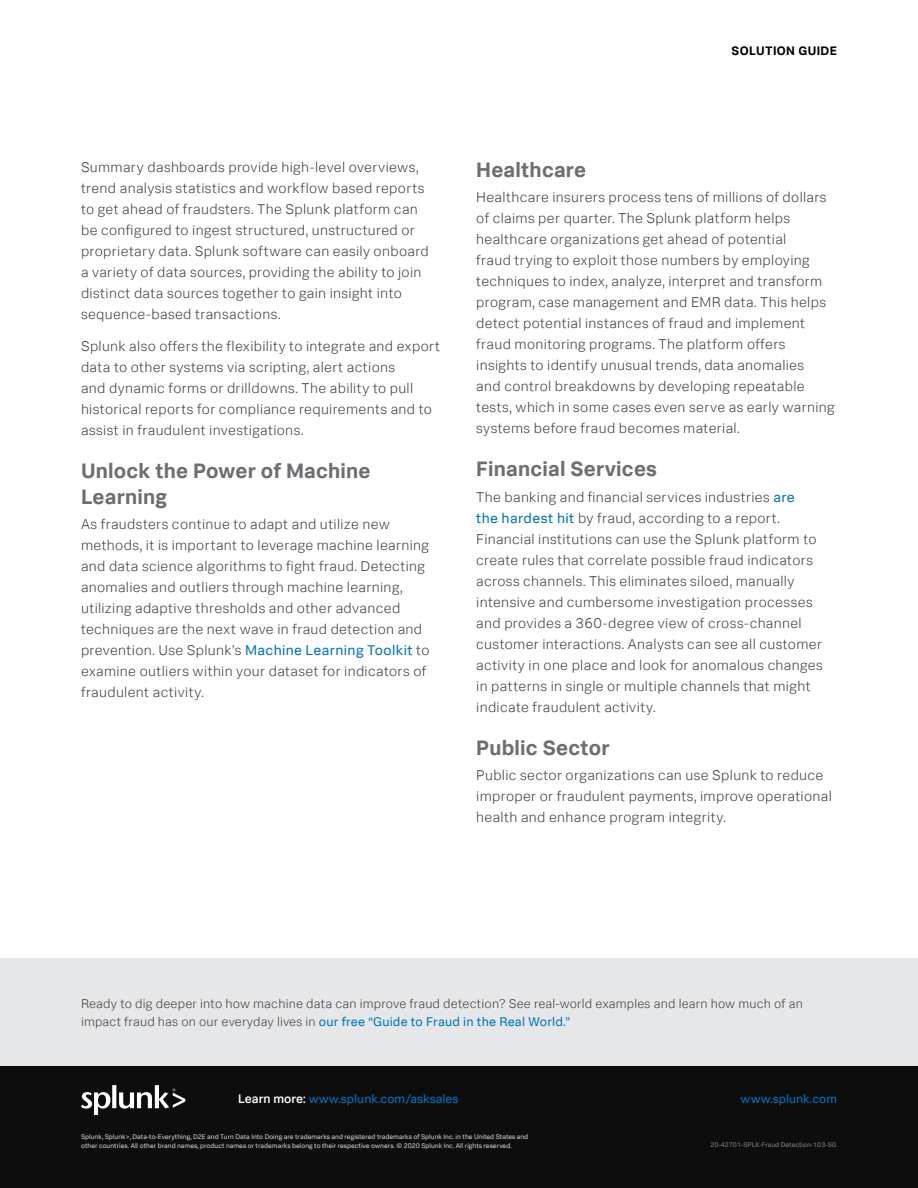
<style>
.page{position:relative;width:918px;height:1188px;background:#fff}
.page>*{position:absolute;margin:0;border:0;box-sizing:border-box;transform-origin:0 0}
.t1{font:700 21px/25.5px "Splunk Data Sans";letter-spacing:.01em;color:#6d6e71}
.t2{font:300 14.25px/21px "Splunk Data Sans";letter-spacing:.025em;color:#414042}
.t3{font:300 12.75px/17.2px "Splunk Data Sans";letter-spacing:.015em;color:#414042}
.t4{font:12.45px "Splunk Data Sans";letter-spacing:.005em;color:#0077be}
.t5{font:12.3px "Splunk Data Sans";letter-spacing:.005em;color:#0077be}
.t6{font:700 12.3px "Splunk Data Sans";letter-spacing:.03em;color:#000}
.t7{font:6.75px/8.7px "Splunk Data Sans";color:#d1d3d4}
.t8{font:6.75px "Splunk Data Sans";color:#808285}
.s1{font-weight:400;color:#0077be}
.s2{font-weight:500;color:#fff}
</style>
<div class="page">
<div style="left:0;top:958px;width:918px;height:110px;background:#e6e7e8"></div>
<div style="left:0;top:1066px;width:918px;height:122px;background:#0d0d0d"></div>
<svg style="left:81px;top:1085px;width:104px;height:29px"></svg>
<p class="t6" style="left:732px;top:43px;width:107px">SOLUTION GUIDE</p>
<p class="t2" style="left:81px;top:157px;width:349px">Summary dashboards provide high-level overviews, trend analysis statistics and workflow based reports to get ahead of fraudsters. The Splunk platform can be configured to ingest structured, unstructured or proprietary data. Splunk software can easily onboard a variety of data sources, providing the ability to join distinct data sources together to gain insight into sequence-based transactions.</p>
<p class="t2" style="left:81px;top:335px;width:361px">Splunk also offers the flexibility to integrate and export data to other systems via scripting, alert actions<br>and dynamic forms or drilldowns. The ability to pull historical reports for compliance requirements and to assist in fraudulent investigations.</p>
<h1 class="t1" style="left:81px;top:458px;width:291px">Unlock the Power of Machine<br>Learning</h1>
<p class="t2" style="left:81px;top:513px;width:350px">As fraudsters continue to adapt and utilize new methods, it is important to leverage machine learning and data science algorithms to fight fraud. Detecting anomalies and outliers through machine learning, utilizing adaptive thresholds and other advanced techniques are the next wave in fraud detection and prevention. Use Splunk’s <span class="s1">Machine Learning Toolkit</span> to examine outliers within your dataset for indicators of fraudulent activity.</p>
<h1 class="t1" style="left:476px;top:157px;width:111px">Healthcare</h1>
<p class="t2" style="left:476px;top:187px;width:360px">Healthcare insurers process tens of millions of dollars of claims per quarter. The Splunk platform helps healthcare organizations get ahead of potential<br>fraud trying to exploit those numbers by employing techniques to index, analyze, interpret and transform program, case management and EMR data. This helps detect potential instances of fraud and implement fraud monitoring programs. The platform offers insights to identify unusual trends, data anomalies<br>and control breakdowns by developing repeatable tests, which in some cases even serve as early warning systems before fraud becomes material.</p>
<h1 class="t1" style="left:476px;top:456px;width:182px">Financial Services</h1>
<p class="t2" style="left:476px;top:486px;width:348px">The banking and financial services industries <span class="s1">are<br>the hardest hit</span> by fraud, according to a report.<br>Financial institutions can use the Splunk platform to create rules that correlate possible fraud indicators across channels. This eliminates siloed, manually intensive and cumbersome investigation processes and provides a 360-degree view of cross-channel customer interactions. Analysts can see all customer activity in one place and look for anomalous changes in patterns in single or multiple channels that might indicate fraudulent activity.</p>
<h1 class="t1" style="left:476px;top:734px;width:135px">Public Sector</h1>
<p class="t2" style="left:476px;top:764px;width:357px">Public sector organizations can use Splunk to reduce improper or fraudulent payments, improve operational health and enhance program integrity.</p>
<p class="t3" style="left:81px;top:995px;width:724px">Ready to dig deeper into how machine data can improve fraud detection? See real-world examples and learn how much of an impact fraud has on our everyday lives in <span class="s1">our free “Guide to Fraud in the Real World.”</span></p>
<p class="t4" style="left:238px;top:1091px;width:222px"><span class="s2">Learn more:</span> www.splunk.com/asksales</p>
<p class="t5" style="left:741px;top:1091px;width:98px">www.splunk.com</p>
<p class="t7" style="left:81px;top:1132px;width:449px">Splunk, Splunk&gt;, Data-to-Everything, D2E and Turn Data Into Doing are trademarks and registered trademarks of Splunk Inc. in the United States and other countries. All other brand names, product names or trademarks belong to their respective owners. © 2020 Splunk Inc. All rights reserved.</p>
<p class="t8" style="left:710px;top:1141px;width:128px">20-42701-SPLK-Fraud Detection-103-SG</p>
</div>
